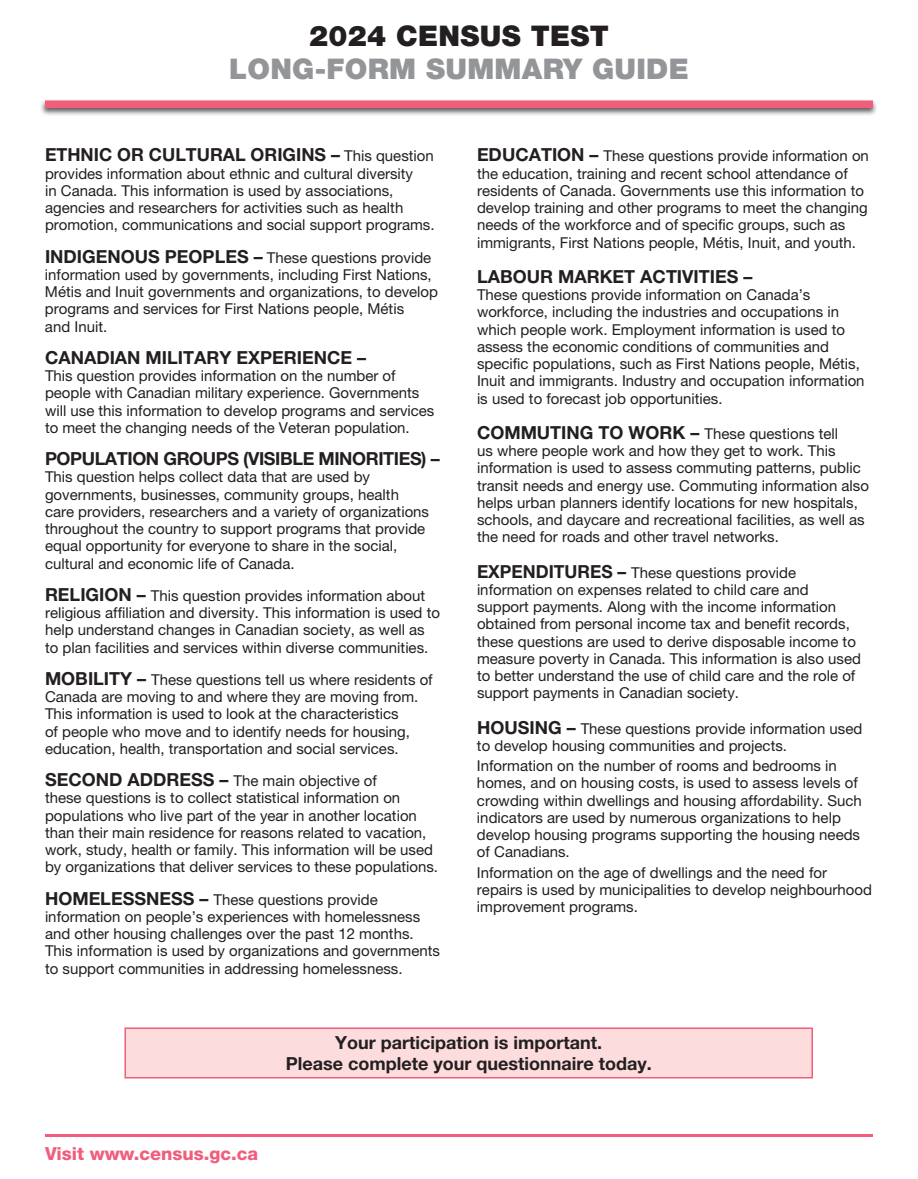
<style>
.page{position:relative;width:918px;height:1179px;background:#fff}
.page>*{position:absolute;margin:0;border:0;box-sizing:border-box;transform-origin:0 0}
.t1{font:900 28.5px "Helvetica Neue LT Pro";letter-spacing:.01em;color:#939598}
.t2{font:900 28.5px "Helvetica Neue LT Pro";letter-spacing:.01em;color:#231f20}
.t3{font:700 18px/21.6px "Helvetica Neue LT Pro";color:#231f20;text-align:center}
.t4{font:700 18px "Helvetica Neue LT Pro";letter-spacing:-.025em;color:#231f20}
.t5{font:800 18px "Helvetica Neue LT Pro";color:#f05e7b}
.t6{font:15px/17.2px "Helvetica Neue LT Pro";color:#231f20}
.s1{font-weight:400;font-size:15px}
.s2{font-weight:700;font-size:18px}
</style>
<div class="page">
<hr style="left:45px;top:1134px;width:828px;height:3px;background:#f05e7b">
<div style="left:125px;top:1028px;width:687px;height:50px;background:#fcdcdd"></div>
<div style="left:124px;top:1028px;width:689px;height:50px;border:2px solid #f05e7b"></div>
<div style="left:40px;top:98px;width:838px;height:18px;background:#231f20;opacity:.75"></div>
<div style="left:45px;top:100px;width:828px;height:8px;background:#f05e7b"></div>
<h1 class="t2" style="left:309px;top:19px;width:301px">2024 CENSUS TEST</h1>
<h1 class="t1" style="left:229px;top:52px;width:461px">LONG-FORM SUMMARY GUIDE</h1>
<p class="t3" style="left:45px;top:144px;width:390px">ETHNIC OR CULTURAL ORIGINS – <span class="s1">This question</span></p>
<p class="t6" style="left:45px;top:164px;width:391px">provides information about ethnic and cultural diversity<br>in Canada. This information is used by associations, agencies and researchers for activities such as health promotion, communications and social support programs.</p>
<p class="t6" style="left:45px;top:248px;width:395px"><span class="s2">INDIGENOUS PEOPLES –</span> These questions provide information used by governments, including First Nations, Métis and Inuit governments and organizations, to develop programs and services for First Nations people, Métis<br>and Inuit.</p>
<p class="t3" style="left:45px;top:346px;width:323px">CANADIAN MILITARY EXPERIENCE –</p>
<p class="t6" style="left:45px;top:367px;width:391px">This question provides information on the number of people with Canadian military experience. Governments will use this information to develop programs and services to meet the changing needs of the Veteran population.</p>
<p class="t4" style="left:45px;top:448px;width:396px">POPULATION GROUPS (VISIBLE MINORITIES) –</p>
<p class="t6" style="left:45px;top:468px;width:386px">This question helps collect data that are used by governments, businesses, community groups, health care providers, researchers and a variety of organizations throughout the country to support programs that provide equal opportunity for everyone to share in the social, cultural and economic life of Canada.</p>
<p class="t6" style="left:45px;top:587px;width:397px"><span class="s2">RELIGION –</span> This question provides information about religious affiliation and diversity. This information is used to help understand changes in Canadian society, as well as to plan facilities and services within diverse communities.</p>
<p class="t6" style="left:45px;top:671px;width:389px"><span class="s2">MOBILITY –</span> These questions tell us where residents of Canada are moving to and where they are moving from.<br>This information is used to look at the characteristics<br>of people who move and to identify needs for housing, education, health, transportation and social services.</p>
<p class="t6" style="left:45px;top:772px;width:395px"><span class="s2">SECOND ADDRESS –</span> The main objective of<br>these questions is to collect statistical information on populations who live part of the year in another location than their main residence for reasons related to vacation, work, study, health or family. This information will be used by organizations that deliver services to these populations.</p>
<p class="t6" style="left:45px;top:890px;width:397px"><span class="s2">HOMELESSNESS –</span> These questions provide information on people’s experiences with homelessness and other housing challenges over the past 12 months.<br>This information is used by organizations and governments to support communities in addressing homelessness.</p>
<p class="t6" style="left:477px;top:147px;width:394px"><span class="s2">EDUCATION –</span> These questions provide information on the education, training and recent school attendance of residents of Canada. Governments use this information to develop training and other programs to meet the changing needs of the workforce and of specific groups, such as immigrants, First Nations people, Métis, Inuit, and youth.</p>
<p class="t3" style="left:477px;top:265px;width:277px">LABOUR MARKET ACTIVITIES –</p>
<p class="t6" style="left:477px;top:286px;width:389px">These questions provide information on Canada’s workforce, including the industries and occupations in which people work. Employment information is used to assess the economic conditions of communities and specific populations, such as First Nations people, Métis, Inuit and immigrants. Industry and occupation information is used to forecast job opportunities.</p>
<p class="t6" style="left:477px;top:425px;width:394px"><span class="s2">COMMUTING TO WORK –</span> These questions tell<br>us where people work and how they get to work. This information is used to assess commuting patterns, public transit needs and energy use. Commuting information also helps urban planners identify locations for new hospitals, schools, and daycare and recreational facilities, as well as the need for roads and other travel networks.</p>
<p class="t6" style="left:477px;top:563px;width:385px"><span class="s2">EXPENDITURES –</span> These questions provide information on expenses related to child care and support payments. Along with the income information obtained from personal income tax and benefit records, these questions are used to derive disposable income to measure poverty in Canada. This information is also used to better understand the use of child care and the role of support payments in Canadian society.</p>
<p class="t6" style="left:477px;top:719px;width:387px"><span class="s2">HOUSING –</span> These questions provide information used to develop housing communities and projects.</p>
<p class="t6" style="left:477px;top:757px;width:387px">Information on the number of rooms and bedrooms in homes, and on housing costs, is used to assess levels of crowding within dwellings and housing affordability. Such indicators are used by numerous organizations to help develop housing programs supporting the housing needs of Canadians.</p>
<p class="t6" style="left:477px;top:863px;width:397px">Information on the age of dwellings and the need for repairs is used by municipalities to develop neighbourhood improvement programs.</p>
<p class="t5" style="left:45px;top:1142px;width:215px">Visit www.census.gc.ca</p>
<p class="t3" style="left:286px;top:1031px;width:367px">Your participation is important.<br>Please complete your questionnaire today.</p>
</div>
